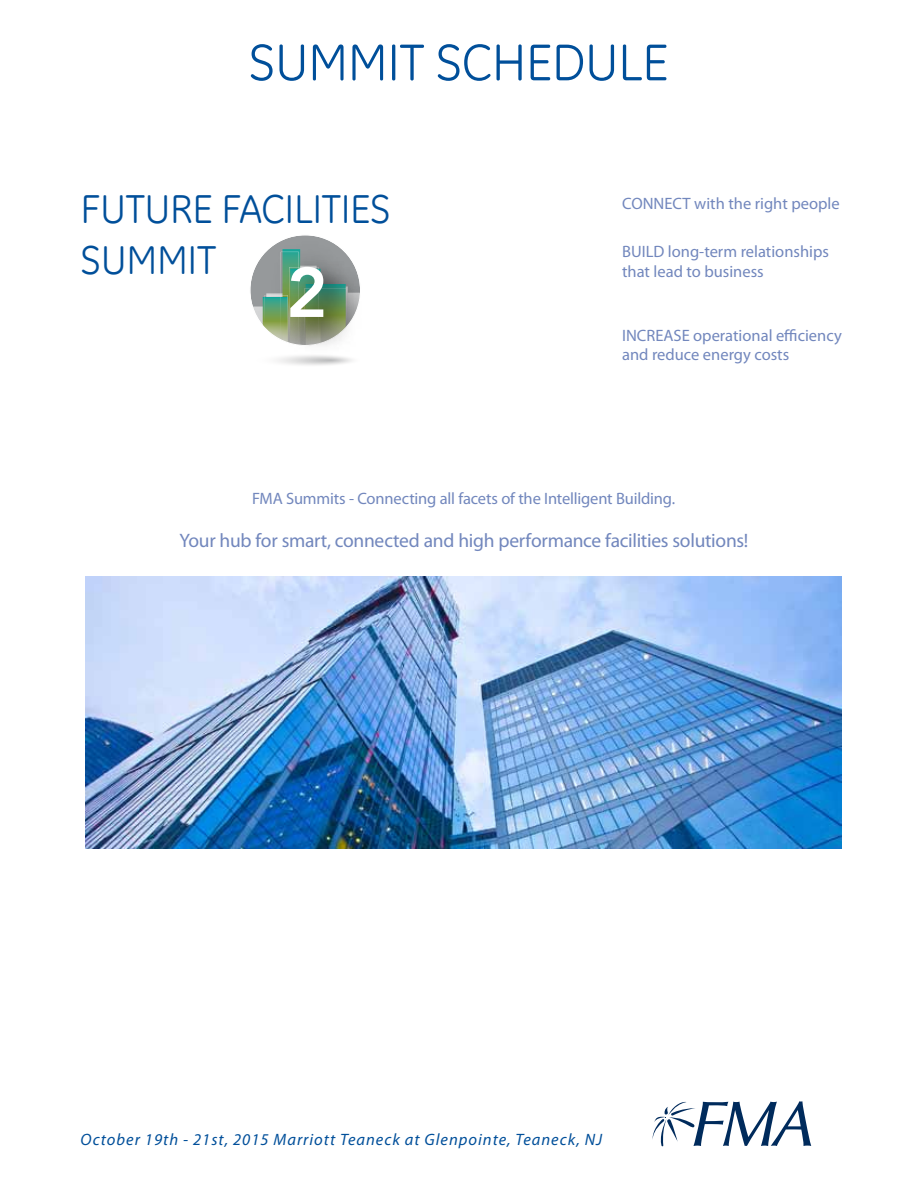
<style>
.page{position:relative;width:918px;height:1188px;background:#fff}
.page>*{position:absolute;margin:0;border:0;box-sizing:border-box;transform-origin:0 0}
.t1{font:800 69.6px "Avenir LT Std";color:#fff}
.t2{font:52.5px "GE Inspira";letter-spacing:-.01em;color:#004f9a}
.t3{font:40.5px/51px "GE Inspira";letter-spacing:-.01em;color:#004f9a}
.t4{font:19.5px "Myriad Pro";letter-spacing:-.015em;color:#7287bd}
.t5{font:16.5px/19.8px "Myriad Pro";color:#7287bd}
.t6{font:italic 16.5px "Myriad Pro";letter-spacing:.06em;color:#004f9a}
</style>
<div class="page">
<svg style="left:652px;top:1101px;width:159px;height:46px"></svg>
<img style="left:269px;top:237px;width:64px;height:12px">
<svg style="left:252px;top:249px;width:18px;height:83px"></svg>
<img style="left:270px;top:243px;width:90px;height:122px">
<img style="left:86px;top:577px;width:756px;height:272px">
<h2 class="t2" style="left:249px;top:28px;width:421px">SUMMIT SCHEDULE</h2>
<h3 class="t3" style="left:81px;top:183px;width:312px">FUTURE FACILITIES<br>SUMMIT</h3>
<h1 class="t1" style="left:286px;top:252px;width:43px">2</h1>
<p class="t5" style="left:622px;top:193px;width:219px">CONNECT with the right people</p>
<p class="t5" style="left:622px;top:242px;width:208px">BUILD long-term relationships that lead to business</p>
<p class="t5" style="left:622px;top:325px;width:221px">INCREASE operational efficiency and reduce energy costs</p>
<p class="t5" style="left:252px;top:489px;width:425px">FMA Summits - Connecting all facets of the Intelligent Building.</p>
<p class="t4" style="left:179px;top:530px;width:570px">Your hub for smart, connected and high performance facilities solutions!</p>
<p class="t6" style="left:81px;top:1129px;width:523px">October 19th - 21st, 2015 Marriott Teaneck at Glenpointe, Teaneck, NJ</p>
</div>
